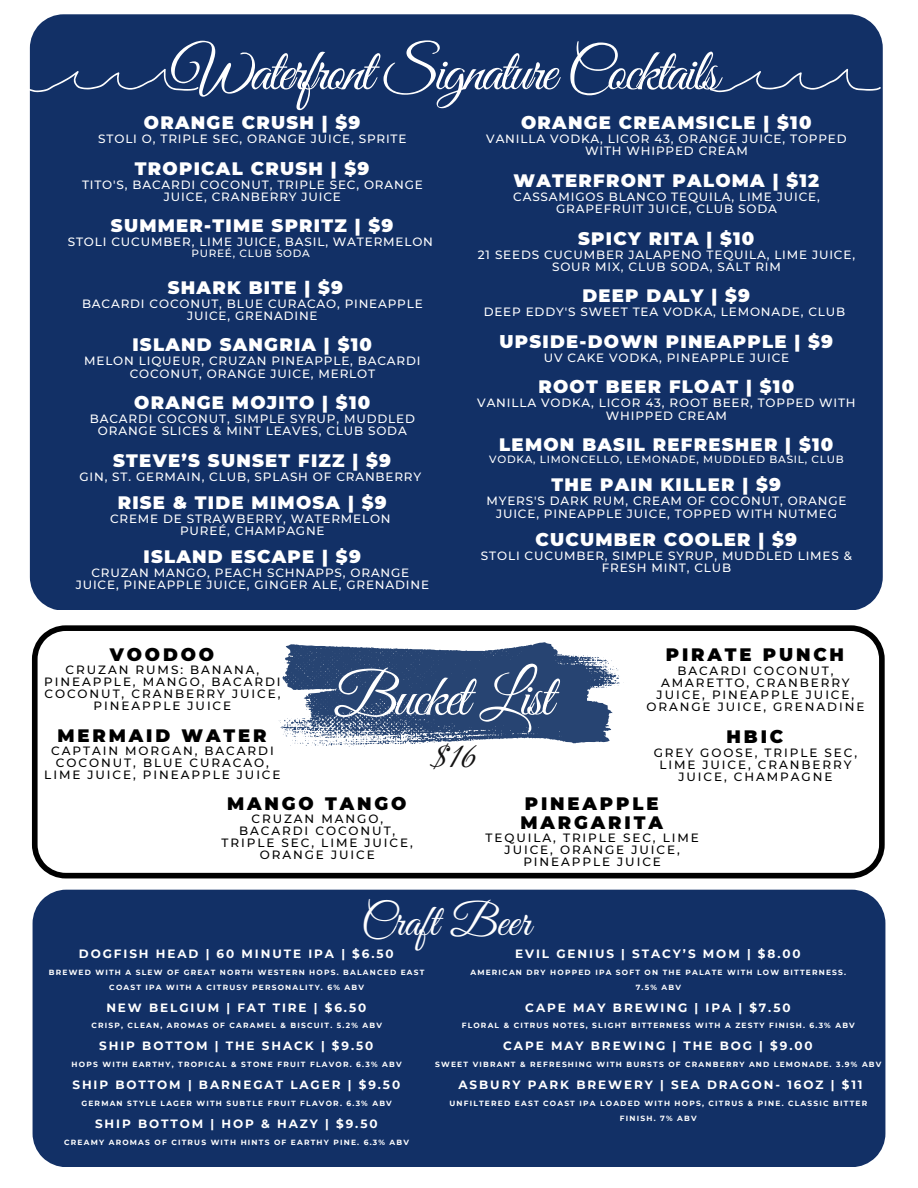
<style>
.page{position:relative;width:918px;height:1188px;background:#fff}
.page>*{position:absolute;margin:0;border:0;box-sizing:border-box;transform-origin:0 0}
.t1{font:60px "Great Vibes";letter-spacing:-.04em;color:#fff}
.t2{font:45px "Great Vibes";color:#fff}
.t3{font:37.5px "Great Vibes";color:#131212}
.t4{font:900 18px "Montserrat";letter-spacing:.07em;color:#fff}
.t5{font:900 18px/19px "Montserrat";letter-spacing:.16em;color:#000}
.t6{font:500 12px/12.3px "Montserrat";letter-spacing:.07em;color:#fff;text-align:center}
.t7{font:500 12px/12px "Montserrat";letter-spacing:.16em;color:#000;text-align:center}
.t8{font:700 12px "Montserrat";letter-spacing:.16em;color:#fff}
.t9{font:500 10.5px "Montserrat";letter-spacing:.07em;color:#fff}
.t10{font:700 7.5px/15px "Montserrat";letter-spacing:.16em;color:#fff;text-align:center}
</style>
<div class="page">
<svg style="left:32px;top:625px;width:853px;height:253px"></svg>
<svg style="left:278px;top:642px;width:345px;height:105px"></svg>
<div style="left:33px;top:890px;width:852px;height:277px;background:#123066"></div>
<div style="left:30px;top:14px;width:853px;height:596px;background:#123066"></div>
<svg style="left:699px;top:69px;width:182px;height:23px"></svg>
<svg style="left:29px;top:69px;width:170px;height:23px"></svg>
<p class="t1" style="left:172px;top:38px;width:548px">Waterfront Signature Cocktails</p>
<p class="t4" style="left:521px;top:112px;width:292px">ORANGE CREAMSICLE | $10</p>
<p class="t6" style="left:486px;top:133px;width:362px">VANILLA VODKA, LICOR 43, ORANGE JUICE, TOPPED<br>WITH WHIPPED CREAM</p>
<p class="t4" style="left:513px;top:169px;width:307px">WATERFRONT PALOMA | $12</p>
<p class="t6" style="left:513px;top:190px;width:308px">CASSAMIGOS BLANCO TEQUILA, LIME JUICE,<br>GRAPEFRUIT JUICE, CLUB SODA</p>
<p class="t4" style="left:578px;top:227px;width:178px">SPICY RITA | $10</p>
<p class="t6" style="left:478px;top:248px;width:379px">21 SEEDS CUCUMBER JALAPENO TEQUILA, LIME JUICE,<br>SOUR MIX, CLUB SODA, SALT RIM</p>
<p class="t4" style="left:582px;top:285px;width:169px">DEEP DALY | $9</p>
<p class="t6" style="left:484px;top:306px;width:363px">DEEP EDDY'S SWEET TEA VODKA, LEMONADE, CLUB</p>
<p class="t4" style="left:499px;top:330px;width:335px">UPSIDE-DOWN PINEAPPLE | $9</p>
<p class="t6" style="left:544px;top:351px;width:247px">UV CAKE VODKA, PINEAPPLE JUICE</p>
<p class="t4" style="left:538px;top:376px;width:257px">ROOT BEER FLOAT | $10</p>
<p class="t6" style="left:477px;top:397px;width:380px">VANILLA VODKA, LICOR 43, ROOT BEER, TOPPED WITH<br>WHIPPED CREAM</p>
<p class="t4" style="left:499px;top:434px;width:336px">LEMON BASIL REFRESHER | $10</p>
<p class="t9" style="left:489px;top:453px;width:356px">VODKA, LIMONCELLO, LEMONADE, MUDDLED BASIL, CLUB</p>
<p class="t4" style="left:551px;top:474px;width:231px">THE PAIN KILLER | $9</p>
<p class="t6" style="left:487px;top:495px;width:361px">MYERS'S DARK RUM, CREAM OF COCONUT, ORANGE<br>JUICE, PINEAPPLE JUICE, TOPPED WITH NUTMEG</p>
<p class="t4" style="left:535px;top:528px;width:263px">CUCUMBER COOLER | $9</p>
<p class="t6" style="left:481px;top:549px;width:373px">STOLI CUCUMBER, SIMPLE SYRUP, MUDDLED LIMES &amp;<br>FRESH MINT, CLUB</p>
<p class="t4" style="left:144px;top:112px;width:218px">ORANGE CRUSH | $9</p>
<p class="t6" style="left:98px;top:133px;width:310px">STOLI O, TRIPLE SEC, ORANGE JUICE, SPRITE</p>
<p class="t4" style="left:135px;top:157px;width:236px">TROPICAL CRUSH | $9</p>
<p class="t6" style="left:82px;top:178px;width:342px">TITO'S, BACARDI COCONUT, TRIPLE SEC, ORANGE<br>JUICE, CRANBERRY JUICE</p>
<p class="t4" style="left:111px;top:215px;width:284px">SUMMER-TIME SPRITZ | $9</p>
<p class="t6" style="left:68px;top:236px;width:367px">STOLI CUCUMBER, LIME JUICE, BASIL, WATERMELON</p>
<p class="t9" style="left:191px;top:247px;width:120px">PUREÉ, CLUB SODA</p>
<p class="t4" style="left:168px;top:276px;width:177px">SHARK BITE | $9</p>
<p class="t6" style="left:82px;top:297px;width:342px">BACARDI COCONUT, BLUE CURACAO, PINEAPPLE<br>JUICE, GRENADINE</p>
<p class="t4" style="left:132px;top:334px;width:241px">ISLAND SANGRIA | $10</p>
<p class="t6" style="left:84px;top:355px;width:338px">MELON LIQUEUR, CRUZAN PINEAPPLE, BACARDI<br>COCONUT, ORANGE JUICE, MERLOT</p>
<p class="t4" style="left:134px;top:392px;width:238px">ORANGE MOJITO | $10</p>
<p class="t6" style="left:90px;top:413px;width:327px">BACARDI COCONUT, SIMPLE SYRUP, MUDDLED<br>ORANGE SLICES &amp; MINT LEAVES, CLUB SODA</p>
<p class="t4" style="left:113px;top:449px;width:279px">STEVE’S SUNSET FIZZ | $9</p>
<p class="t6" style="left:79px;top:470px;width:343px">GIN, ST. GERMAIN, CLUB, SPLASH OF CRANBERRY</p>
<p class="t4" style="left:118px;top:491px;width:271px">RISE &amp; TIDE MIMOSA | $9</p>
<p class="t6" style="left:110px;top:512px;width:282px">CREME DE STRAWBERRY, WATERMELON</p>
<p class="t6" style="left:180px;top:525px;width:146px">PUREÉ, CHAMPAGNE</p>
<p class="t4" style="left:143px;top:546px;width:219px">ISLAND ESCAPE | $9</p>
<p class="t6" style="left:91px;top:567px;width:319px">CRUZAN MANGO, PEACH SCHNAPPS, ORANGE</p>
<p class="t6" style="left:76px;top:579px;width:355px">JUICE, PINEAPPLE JUICE, GINGER ALE, GRENADINE</p>
<p class="t5" style="left:666px;top:645px;width:180px">PIRATE PUNCH</p>
<p class="t7" style="left:646px;top:664px;width:219px">BACARDI COCONUT,<br>AMARETTO, CRANBERRY<br>JUICE, PINEAPPLE JUICE,<br>ORANGE JUICE, GRENADINE</p>
<p class="t5" style="left:727px;top:727px;width:58px">HBIC</p>
<p class="t7" style="left:654px;top:747px;width:205px">GREY GOOSE, TRIPLE SEC,<br>LIME JUICE, CRANBERRY<br>JUICE, CHAMPAGNE</p>
<p class="t5" style="left:520px;top:794px;width:144px">PINEAPPLE<br>MARGARITA</p>
<p class="t7" style="left:486px;top:831px;width:215px">TEQUILA, TRIPLE SEC, LIME<br>JUICE, ORANGE JUICE,<br>PINEAPPLE JUICE</p>
<p class="t5" style="left:110px;top:645px;width:106px">VOODOO</p>
<p class="t7" style="left:44px;top:664px;width:238px">CRUZAN RUMS: BANANA,<br>PINEAPPLE, MANGO, BACARDI<br>COCONUT, CRANBERRY JUICE,<br>PINEAPPLE JUICE</p>
<p class="t5" style="left:57px;top:726px;width:211px">MERMAID WATER</p>
<p class="t7" style="left:44px;top:745px;width:238px">CAPTAIN MORGAN, BACARDI<br>COCONUT, BLUE CURACAO,<br>LIME JUICE, PINEAPPLE JUICE</p>
<p class="t1" style="left:334px;top:664px;width:220px">Bucket List</p>
<p class="t3" style="left:433px;top:735px;width:45px">$16</p>
<p class="t5" style="left:227px;top:794px;width:181px">MANGO TANGO</p>
<p class="t7" style="left:222px;top:812px;width:193px">CRUZAN MANGO,<br>BACARDI COCONUT,<br>TRIPLE SEC, LIME JUICE,<br>ORANGE JUICE</p>
<p class="t2" style="left:361px;top:897px;width:171px">Craft Beer</p>
<p class="t8" style="left:515px;top:946px;width:287px">EVIL GENIUS | STACY’S MOM | $8.00</p>
<p class="t10" style="left:470px;top:964px;width:377px">AMERICAN DRY HOPPED IPA SOFT ON THE PALATE WITH LOW BITTERNESS.</p>
<p class="t10" style="left:636px;top:979px;width:47px">7.5% ABV</p>
<p class="t8" style="left:525px;top:1000px;width:267px">CAPE MAY BREWING | IPA | $7.50</p>
<p class="t10" style="left:462px;top:1018px;width:395px">FLORAL &amp; CITRUS NOTES, SLIGHT BITTERNESS WITH A ZESTY FINISH. 6.3% ABV</p>
<p class="t8" style="left:503px;top:1039px;width:311px">CAPE MAY BREWING | THE BOG | $9.00</p>
<p class="t10" style="left:435px;top:1057px;width:448px">SWEET VIBRANT &amp; REFRESHING WITH BURSTS OF CRANBERRY AND LEMONADE. 3.9% ABV</p>
<p class="t8" style="left:459px;top:1077px;width:406px">ASBURY PARK BREWERY | SEA DRAGON- 16OZ | $11</p>
<p class="t10" style="left:449px;top:1096px;width:419px">UNFILTERED EAST COAST IPA LOADED WITH HOPS, CITRUS &amp; PINE. CLASSIC BITTER<br>FINISH. 7% ABV</p>
<p class="t8" style="left:79px;top:946px;width:316px">DOGFISH HEAD | 60 MINUTE IPA | $6.50</p>
<p class="t10" style="left:49px;top:964px;width:377px">BREWED WITH A SLEW OF GREAT NORTH WESTERN HOPS. BALANCED EAST<br>COAST IPA WITH A CITRUSY PERSONALITY. 6% ABV</p>
<p class="t8" style="left:106px;top:1000px;width:261px">NEW BELGIUM | FAT TIRE | $6.50</p>
<p class="t10" style="left:91px;top:1018px;width:292px">CRISP, CLEAN, AROMAS OF CARAMEL &amp; BISCUIT. 5.2% ABV</p>
<p class="t8" style="left:99px;top:1039px;width:276px">SHIP BOTTOM | THE SHACK | $9.50</p>
<p class="t10" style="left:72px;top:1057px;width:331px">HOPS WITH EARTHY, TROPICAL &amp; STONE FRUIT FLAVOR. 6.3% ABV</p>
<p class="t8" style="left:72px;top:1077px;width:329px">SHIP BOTTOM | BARNEGAT LAGER | $9.50</p>
<p class="t10" style="left:81px;top:1096px;width:312px">GERMAN STYLE LAGER WITH SUBTLE FRUIT FLAVOR. 6.3% ABV</p>
<p class="t8" style="left:95px;top:1116px;width:284px">SHIP BOTTOM | HOP &amp; HAZY | $9.50</p>
<p class="t10" style="left:64px;top:1134px;width:346px">CREAMY AROMAS OF CITRUS WITH HINTS OF EARTHY PINE. 6.3% ABV</p>
</div>
